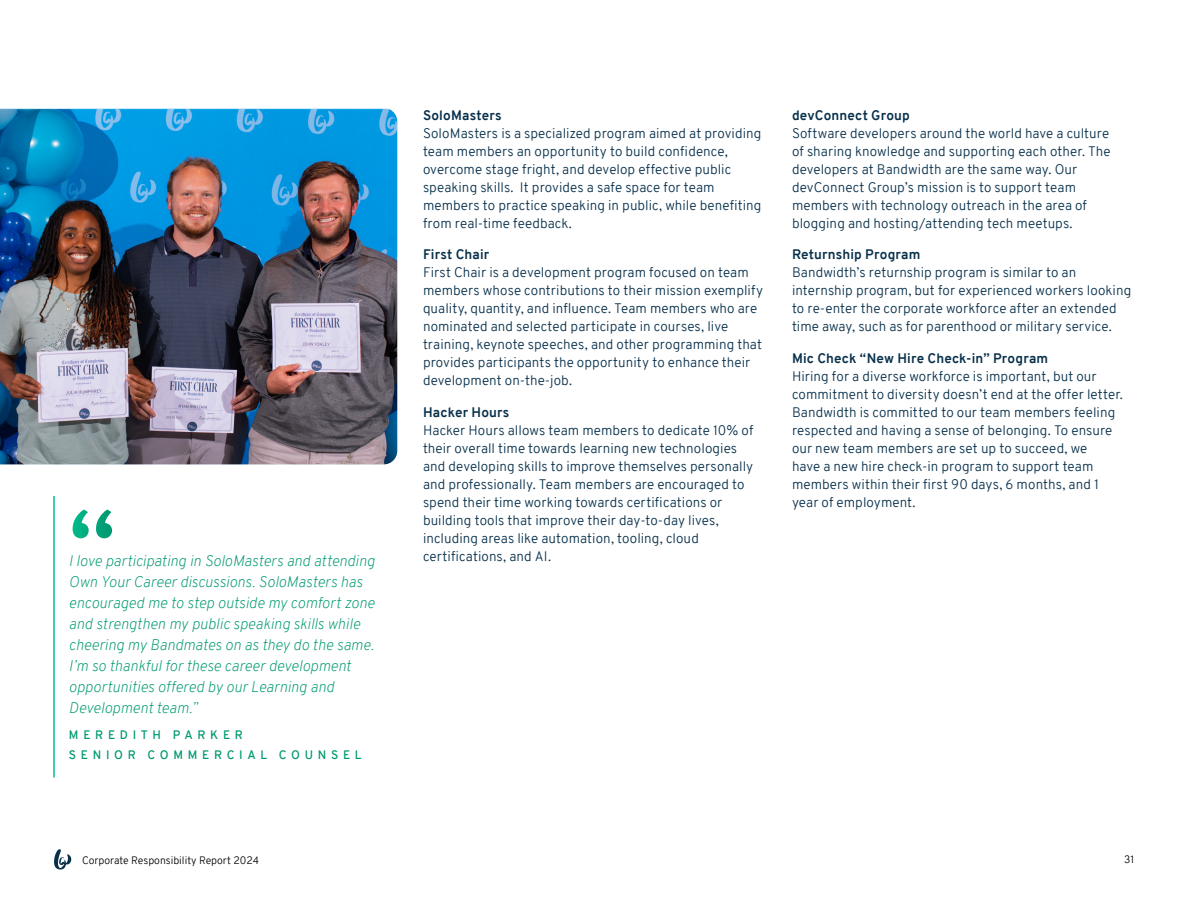
<style>
.page{position:relative;width:1188px;height:918px;background:#fff}
.page>*{position:absolute;margin:0;border:0;box-sizing:border-box;transform-origin:0 0}
.t1{font:600 105px "Overpass";color:#fff}
.t2{font:italic 200 15px/21px "Overpass";color:#019971}
.Body_Copy{font:300 13.5px/18px "Overpass";letter-spacing:.005em;color:#08304b}
.Quote_-_Attribution{font:600 12px/19.5px "Overpass";letter-spacing:.39em;color:#019971}
.t3{font:300 10.5px "Overpass";color:#000}
.s1{font-weight:700}
</style>
<div class="page">
<hr style="left:53px;top:496px;width:2px;height:281px;background:#00bf8c">
<img style="left:0;top:109px;width:397px;height:355px">
<svg style="left:54px;top:849px;width:18px;height:21px"></svg>
<h1 class="t1" style="left:69px;top:473px;width:48px">“</h1>
<p class="t2" style="left:69px;top:550px;width:308px">I love participating in SoloMasters and attending Own Your Career discussions. SoloMasters has encouraged me to step outside my comfort zone and strengthen my public speaking skills while cheering my Bandmates on as they do the same.<br>I’m so thankful for these career development opportunities offered by our Learning and Development team.”</p>
<p class="Quote_-_Attribution" style="left:69px;top:725px;width:294px">MEREDITH PARKER<br>SENIOR COMMERCIAL COUNSEL</p>
<p class="Body_Copy" style="left:423px;top:106px;width:340px"><span class="s1">SoloMasters<br></span>SoloMasters is a specialized program aimed at providing team members an opportunity to build confidence, overcome stage fright, and develop effective public speaking skills. It provides a safe space for team members to practice speaking in public, while benefiting from real-time feedback.</p>
<p class="Body_Copy" style="left:423px;top:246px;width:342px"><span class="s1">First Chair<br></span>First Chair is a development program focused on team members whose contributions to their mission exemplify quality, quantity, and influence. Team members who are nominated and selected participate in courses, live training, keynote speeches, and other programming that provides participants the opportunity to enhance their development on-the-job.</p>
<p class="Body_Copy" style="left:423px;top:403px;width:332px"><span class="s1">Hacker Hours<br></span>Hacker Hours allows team members to dedicate 10% of their overall time towards learning new technologies and developing skills to improve themselves personally and professionally. Team members are encouraged to spend their time working towards certifications or building tools that improve their day-to-day lives, including areas like automation, tooling, cloud certifications, and AI.</p>
<p class="Body_Copy" style="left:792px;top:106px;width:320px"><span class="s1">devConnect Group<br></span>Software developers around the world have a culture of sharing knowledge and supporting each other. The developers at Bandwidth are the same way. Our devConnect Group’s mission is to support team members with technology outreach in the area of blogging and hosting/attending tech meetups.</p>
<p class="Body_Copy" style="left:792px;top:246px;width:341px"><span class="s1">Returnship Program<br></span>Bandwidth’s returnship program is similar to an internship program, but for experienced workers looking to re-enter the corporate workforce after an extended time away, such as for parenthood or military service.</p>
<h3 class="Body_Copy" style="left:792px;top:349px;width:333px"><span class="s1">Mic Check “New Hire Check-in” Program<br></span>Hiring for a diverse workforce is important, but our commitment to diversity doesn’t end at the offer letter.<br>Bandwidth is committed to our team members feeling respected and having a sense of belonging. To ensure our new team members are set up to succeed, we<br>have a new hire check-in program to support team members within their first 90 days, 6 months, and 1 year of employment.</h3>
<p class="t3" style="left:82px;top:853px;width:178px">Corporate Responsibility Report 2024</p>
<p class="t3" style="left:1124px;top:852px;width:11px">31</p>
</div>
